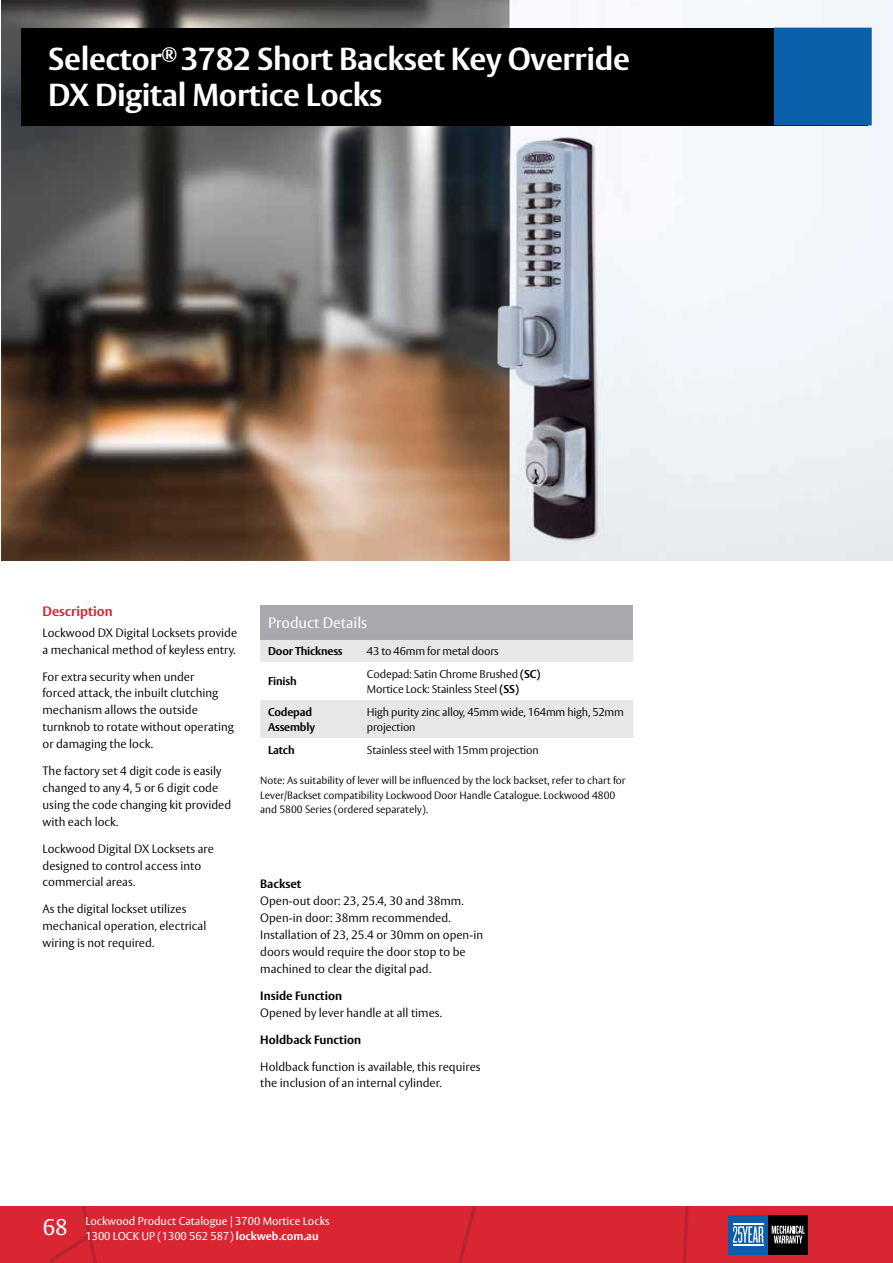
<style>
.page{position:relative;width:893px;height:1263px;background:#fff}
.page>*{position:absolute;margin:0;border:0;box-sizing:border-box;transform-origin:0 0}
.t1{font:700 31.5px/36px "ASSA Vesta";letter-spacing:-.01em;color:#fff}
.t2{font:22.5px "ASSA Vesta";color:#fff}
.t3{font:15px "ASSA Vesta";color:#fff}
.t4{font:700 13.5px "ASSA Vesta";color:#d92632}
.t5{font:300 12px/16.8px "ASSA Vesta";color:#000}
.t6{font:700 12px "ASSA Vesta";color:#000}
.t7{font:300 11.25px/15.8px "ASSA Vesta";letter-spacing:-.015em;color:#000}
.t8{font:11.25px/15px "ASSA Vesta";color:#fff}
.t9{font:700 11.25px/15.8px "ASSA Vesta";letter-spacing:-.015em;color:#000}
.t10{font:300 10.5px/14.2px "ASSA Vesta";color:#000}
.s1{font-weight:700}
</style>
<div class="page">
<div style="left:0;top:1206px;width:893px;height:57px;background:#d92632"></div>
<svg style="left:57px;top:1206px;width:37px;height:34px"></svg>
<div style="left:728px;top:1215px;width:40px;height:40px;background:#0b5eaa"></div>
<div style="left:768px;top:1215px;width:40px;height:40px;background:#000"></div>
<svg style="left:772px;top:1225px;width:33px;height:18px"></svg>
<svg style="left:733px;top:1226px;width:30px;height:17px"></svg>
<hr style="left:733px;top:1224px;width:30px;height:1px;background:#fff">
<hr style="left:733px;top:1244px;width:30px;height:1px;background:#fff">
<img style="left:1px;top:0;width:459px;height:560px">
<img style="left:460px;top:0;width:433px;height:560px">
<div style="left:21px;top:28px;width:846px;height:97px;background:#000"></div>
<div style="left:774px;top:26px;width:98px;height:99px;background:#0b5eaa"></div>
<div style="left:260px;top:605px;width:373px;height:35px;background:#a7a9ac"></div>
<svg style="left:260px;top:640px;width:373px;height:98px"></svg>
<h1 class="t1" style="left:48px;top:42px;width:583px">Selector<sup>®</sup> 3782 Short Backset Key Override<br>DX Digital Mortice Locks</h1>
<p class="t4" style="left:43px;top:602px;width:72px">Description</p>
<p class="t5" style="left:43px;top:625px;width:196px">Lockwood DX Digital Locksets provide a mechanical method of keyless entry.</p>
<p class="t5" style="left:43px;top:668px;width:193px">For extra security when under<br>forced attack, the inbuilt clutching mechanism allows the outside turnknob to rotate without operating or damaging the lock.</p>
<p class="t5" style="left:43px;top:763px;width:190px">The factory set 4 digit code is easily changed to any 4, 5 or 6 digit code using the code changing kit provided with each lock.</p>
<p class="t5" style="left:43px;top:840px;width:173px">Lockwood Digital DX Locksets are designed to control access into commercial areas.</p>
<p class="t5" style="left:43px;top:901px;width:165px">As the digital lockset utilizes mechanical operation, electrical wiring is not required.</p>
<p class="t3" style="left:268px;top:614px;width:101px">Product Details</p>
<p class="t9" style="left:268px;top:644px;width:76px">Door Thickness</p>
<p class="t7" style="left:367px;top:644px;width:133px">43 to 46mm for metal doors</p>
<p class="t9" style="left:268px;top:674px;width:30px">Finish</p>
<p class="t7" style="left:367px;top:666px;width:175px">Codepad: Satin Chrome Brushed <span class="s1">(SC)<br></span>Mortice Lock: Stainless Steel <span class="s1">(SS)</span></p>
<p class="t9" style="left:268px;top:704px;width:48px">Codepad<br>Assembly</p>
<p class="t7" style="left:367px;top:704px;width:258px">High purity zinc alloy, 45mm wide, 164mm high, 52mm projection</p>
<p class="t9" style="left:268px;top:742px;width:28px">Latch</p>
<p class="t7" style="left:367px;top:742px;width:173px">Stainless steel with 15mm projection</p>
<p class="t10" style="left:260px;top:774px;width:367px">Note: As suitability of lever will be influenced by the lock backset, refer to chart for<br>Lever/Backset compatibility Lockwood Door Handle Catalogue. Lockwood 4800 and 5800 Series (ordered separately).</p>
<p class="t6" style="left:260px;top:877px;width:43px">Backset</p>
<p class="t5" style="left:260px;top:893px;width:224px">Open-out door: 23, 25.4, 30 and 38mm.<br>Open‑in door: 38mm recommended.<br>Installation of 23, 25.4 or 30mm on open‑in doors would require the door stop to be machined to clear the digital pad.</p>
<p class="t6" style="left:260px;top:988px;width:83px">Inside Function</p>
<p class="t5" style="left:260px;top:1004px;width:183px">Opened by lever handle at all times.</p>
<p class="t6" style="left:260px;top:1032px;width:102px">Holdback Function</p>
<p class="t5" style="left:260px;top:1058px;width:222px">Holdback function is available, this requires the inclusion of an internal cylinder.</p>
<h2 class="t2" style="left:43px;top:1214px;width:26px">68</h2>
<p class="t8" style="left:85px;top:1214px;width:246px">Lockwood Product Catalogue | 3700 Mortice Locks<br>1300 LOCK UP (1300 562 587) <span class="s1">lockweb.com.au</span></p>
</div>
